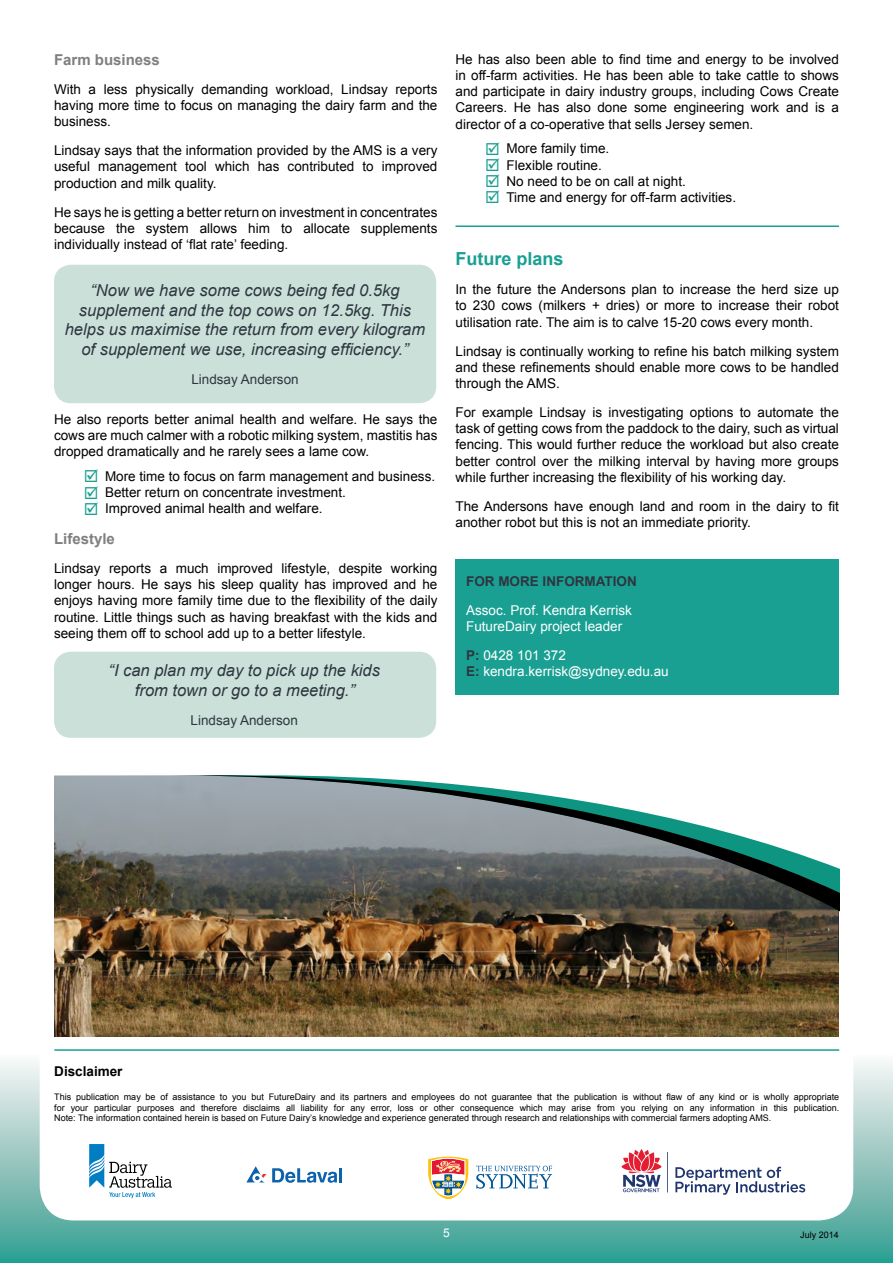
<style>
.page{position:relative;width:893px;height:1263px;background:#fff}
.page>*{position:absolute;margin:0;border:0;box-sizing:border-box;transform-origin:0 0}
.Subhead_1_with_rule{font:700 18px "Arial";color:#19a092}
.Breakout_Text{font:italic 16.5px/19.8px "Arial";color:#2e3640;text-align:center}
.Subhead2{font:700 15px "Arial";color:#7f7f7f}
.Body_Copy{font:13.5px/16.2px "Arial";color:#000;text-align:justify}
.Body_Copy-2{font:13.5px/16.2px "Arial";color:#fff}
.Breakout_Text-2{font:13.5px "Arial";color:#2e3640}
.Body_Copy-3{font:700 13.5px "Arial";color:#2e3640}
.t1{font:700 13.5px "Arial";color:#000}
.Body_Copy-4{font:12px "Arial";color:#fff}
.t2{font:9px/10.8px "Arial";color:#000;text-align:justify}
.s1{font-weight:700;color:#2e3640}
</style>
<div class="page">
<svg style="left:0;top:1061px;width:893px;height:202px;background:#5eb2a8"></svg>
<div style="left:40px;top:1027px;width:813px;height:193px;background:#fff;border-radius:34px"></div>
<svg style="left:675px;top:1167px;width:130px;height:28px"></svg>
<svg style="left:621px;top:1149px;width:41px;height:43px"></svg>
<hr style="left:667px;top:1152px;width:1px;height:40px;background:#1f366f">
<svg style="left:476px;top:1165px;width:76px;height:24px"></svg>
<svg style="left:428px;top:1156px;width:40px;height:42px"></svg>
<svg style="left:89px;top:1144px;width:83px;height:54px"></svg>
<hr style="left:339px;top:1168px;width:3px;height:14px;background:#0d62ad">
<svg style="left:272px;top:1168px;width:65px;height:15px"></svg>
<svg style="left:246px;top:1167px;width:20px;height:15px"></svg>
<hr style="left:54px;top:1049px;width:785px;height:2px;background:#19a092">
<img style="left:54px;top:892px;width:785px;height:144px">
<svg style="left:54px;top:775px;width:119px;height:117px;background:#7e8381"></svg>
<svg style="left:173px;top:775px;width:666px;height:138px"></svg>
<hr style="left:455px;top:225px;width:384px;height:2px;background:#19a092">
<div style="left:456px;top:560px;width:383px;height:135px;background:#19a092"></div>
<div style="left:54px;top:265px;width:382px;height:138px;background:#cbe0d8;border-radius:17px"></div>
<div style="left:54px;top:652px;width:382px;height:86px;background:#cbe0d8;border-radius:17px"></div>
<p class="Subhead2" style="left:54px;top:50px;width:107px">Farm business</p>
<p class="Body_Copy" style="left:54px;top:81px;width:385px">With a less physically demanding workload, Lindsay reports having more time to focus on managing the dairy farm and the business.</p>
<p class="Body_Copy" style="left:54px;top:143px;width:385px">Lindsay says that the information provided by the AMS is a very useful management tool which has contributed to improved production and milk quality.</p>
<p class="Body_Copy" style="left:54px;top:204px;width:385px">He says he is getting a better return on investment in concentrates because the system allows him to allocate supplements individually instead of ‘flat rate’ feeding.</p>
<p class="Breakout_Text" style="left:65px;top:280px;width:362px">“Now we have some cows being fed 0.5kg supplement and the top cows on 12.5kg. This helps us maximise the return from every kilogram of supplement we use, increasing efficiency.”</p>
<p class="Breakout_Text-2" style="left:191px;top:371px;width:109px">Lindsay Anderson</p>
<p class="Body_Copy" style="left:54px;top:411px;width:385px">He also reports better animal health and welfare. He says the cows are much calmer with a robotic milking system, mastitis has dropped dramatically and he rarely sees a lame cow.</p>
<p class="Body_Copy" style="left:105px;top:468px;width:332px">More time to focus on farm management and business.</p>
<p class="Body_Copy" style="left:105px;top:484px;width:242px">Better return on concentrate investment.</p>
<p class="Body_Copy" style="left:105px;top:501px;width:219px">Improved animal health and welfare.</p>
<p class="Subhead2" style="left:54px;top:529px;width:62px">Lifestyle</p>
<p class="Body_Copy" style="left:54px;top:560px;width:385px">Lindsay reports a much improved lifestyle, despite working longer hours. He says his sleep quality has improved and he enjoys having more family time due to the flexibility of the daily routine. Little things such as having breakfast with the kids and seeing them off to school add up to a better lifestyle.</p>
<p class="Breakout_Text" style="left:109px;top:661px;width:273px">“I can plan my day to pick up the kids from town or go to a meeting.”</p>
<p class="Breakout_Text-2" style="left:191px;top:711px;width:109px">Lindsay Anderson</p>
<p class="Body_Copy" style="left:455px;top:51px;width:385px">He has also been able to find time and energy to be involved in off-farm activities. He has been able to take cattle to shows and participate in dairy industry groups, including Cows Create Careers. He has also done some engineering work and is a director of a co-operative that sells Jersey semen.</p>
<p class="Body_Copy" style="left:506px;top:141px;width:104px">More family time.</p>
<p class="Body_Copy" style="left:506px;top:157px;width:97px">Flexible routine.</p>
<p class="Body_Copy" style="left:506px;top:173px;width:181px">No need to be on call at night.</p>
<p class="Body_Copy" style="left:506px;top:189px;width:231px">Time and energy for off-farm activities.</p>
<p class="Subhead_1_with_rule" style="left:455px;top:247px;width:110px">Future plans</p>
<p class="Body_Copy" style="left:455px;top:282px;width:385px">In the future the Andersons plan to increase the herd size up to 230 cows (milkers + dries) or more to increase their robot utilisation rate. The aim is to calve 15-20 cows every month.</p>
<p class="Body_Copy" style="left:455px;top:343px;width:385px">Lindsay is continually working to refine his batch milking system and these refinements should enable more cows to be handled through the AMS.</p>
<p class="Body_Copy" style="left:455px;top:404px;width:385px">For example Lindsay is investigating options to automate the task of getting cows from the paddock to the dairy, such as virtual fencing. This would further reduce the workload but also create better control over the milking interval by having more groups while further increasing the flexibility of his working day.</p>
<p class="Body_Copy" style="left:455px;top:498px;width:385px">The Andersons have enough land and room in the dairy to fit another robot but this is not an immediate priority.</p>
<p class="Body_Copy-3" style="left:466px;top:572px;width:172px">FOR MORE INFORMATION</p>
<p class="Body_Copy-2" style="left:466px;top:602px;width:167px">Assoc. Prof. Kendra Kerrisk<br>FutureDairy project leader</p>
<p class="Body_Copy-2" style="left:466px;top:647px;width:204px"><span class="s1">P:</span> 0428 101 372<br><span class="s1">E:</span> kendra.kerrisk@sydney.edu.au</p>
<p class="t1" style="left:54px;top:1062px;width:70px">Disclaimer</p>
<p class="t2" style="left:54px;top:1091px;width:786px">This publication may be of assistance to you but FutureDairy and its partners and employees do not guarantee that the publication is without flaw of any kind or is wholly appropriate for your particular purposes and therefore disclaims all liability for any error, loss or other consequence which may arise from you relying on any information in this publication.<br>Note: The information contained herein is based on Future Dairy’s knowledge and experience generated through research and relationships with commercial farmers adopting AMS.</p>
<p class="Body_Copy-4" style="left:443px;top:1225px;width:8px">5</p>
<p class="t2" style="left:800px;top:1229px;width:40px">July 2014</p>
</div>
